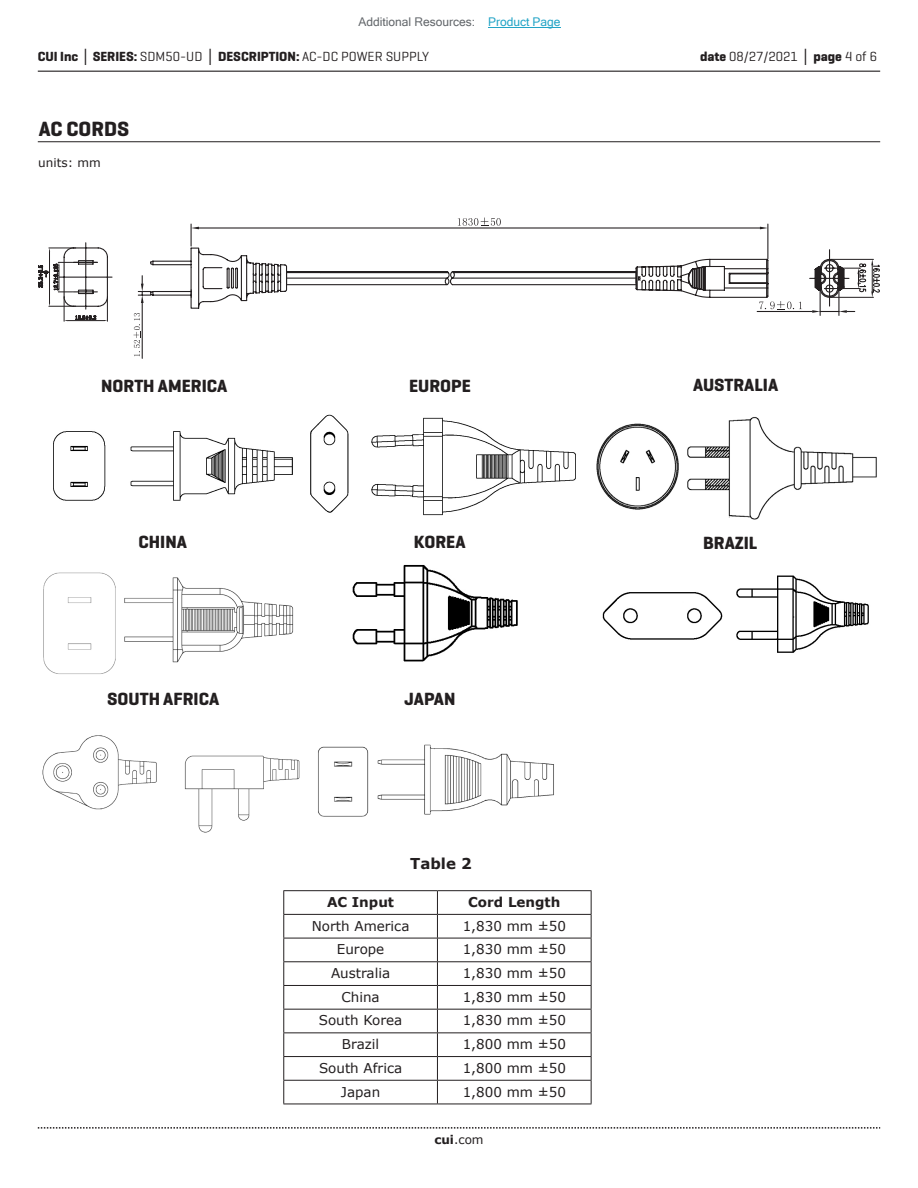
<style>
.page{position:relative;width:918px;height:1188px;background:#fff}
.page>*{position:absolute;margin:0;border:0;box-sizing:border-box;transform-origin:0 0}
.t1{font:700 21px "Geogrotesque";color:#231f20}
.t2{font:700 18px "Geogrotesque";color:#231f20}
.t3{font:700 15px "Verdana";color:#231f20}
.t4{font:13.5px "Verdana";color:#231f20}
.t5{font:700 13.5px "Geogrotesque";color:#231f20}
.t6{font:13.5px "Geogrotesque";color:#231f20}
.t7{font:700 13.5px "Verdana";color:#231f20}
.t8{font:12px "Microsoft Sans Serif";color:#63676b}
.t9{font:12px "Verdana";color:#231f20}
.s1{color:#23a4c6}
.s2{font-family:"Verdana"}
.s3{font-weight:400}
.s4{font-weight:700}
.s5{font-family:"Verdana";font-weight:700}
</style>
<div class="page">
<hr style="left:38px;top:71px;width:842px;height:1px;background:#231f20">
<svg style="left:38px;top:1127px;width:842px;height:2px"></svg>
<hr style="left:38px;top:141px;width:842px;height:1px;background:#231f20">
<svg style="left:38px;top:218px;width:842px;height:138px"></svg>
<img style="left:53px;top:431px;width:240px;height:70px">
<img style="left:310px;top:414px;width:266px;height:102px">
<img style="left:42px;top:735px;width:258px;height:98px">
<img style="left:318px;top:744px;width:236px;height:73px">
<img style="left:596px;top:417px;width:281px;height:103px">
<img style="left:43px;top:572px;width:251px;height:102px">
<img style="left:352px;top:565px;width:166px;height:97px">
<img style="left:602px;top:575px;width:267px;height:78px">
<hr style="left:283px;top:890px;width:154px;height:1px;background:#231f20">
<hr style="left:437px;top:890px;width:155px;height:1px;background:#231f20">
<hr style="left:283px;top:914px;width:154px;height:1px;background:#231f20">
<hr style="left:437px;top:914px;width:155px;height:1px;background:#231f20">
<hr style="left:283px;top:938px;width:154px;height:1px;background:#231f20">
<hr style="left:437px;top:938px;width:155px;height:1px;background:#231f20">
<hr style="left:283px;top:961px;width:154px;height:1px;background:#231f20">
<hr style="left:437px;top:961px;width:155px;height:1px;background:#231f20">
<hr style="left:283px;top:985px;width:154px;height:1px;background:#231f20">
<hr style="left:437px;top:985px;width:155px;height:1px;background:#231f20">
<hr style="left:283px;top:1009px;width:154px;height:1px;background:#231f20">
<hr style="left:437px;top:1009px;width:155px;height:1px;background:#231f20">
<hr style="left:283px;top:1032px;width:154px;height:1px;background:#231f20">
<hr style="left:437px;top:1032px;width:155px;height:1px;background:#231f20">
<hr style="left:283px;top:1056px;width:154px;height:1px;background:#231f20">
<hr style="left:437px;top:1056px;width:155px;height:1px;background:#231f20">
<hr style="left:283px;top:1080px;width:154px;height:1px;background:#231f20">
<svg style="left:283px;top:891px;width:1px;height:213px"></svg>
<hr style="left:437px;top:1080px;width:155px;height:1px;background:#231f20">
<svg style="left:437px;top:891px;width:1px;height:213px"></svg>
<svg style="left:591px;top:891px;width:1px;height:213px"></svg>
<hr style="left:283px;top:1104px;width:154px;height:1px;background:#231f20">
<hr style="left:437px;top:1104px;width:155px;height:1px;background:#231f20">
<hr style="left:488px;top:27px;width:73px;height:1px;background:#23a4c6">
<p class="t8" style="left:358px;top:15px;width:204px">Additional Resources: <span class="s1">Product Page</span></p>
<p class="t5" style="left:38px;top:48px;width:393px">CUI Inc <span class="s2">│</span> SERIES: <span class="s3">SDM50-UD</span> <span class="s2">│</span> DESCRIPTION: <span class="s3">AC-DC POWER SUPPLY</span></p>
<p class="t6" style="left:700px;top:48px;width:179px"><span class="s4">date</span> 08/27/2021 <span class="s5">│</span> <span class="s4">page</span> 4 of 6</p>
<h1 class="t1" style="left:39px;top:116px;width:92px">AC CORDS</h1>
<p class="t9" style="left:38px;top:154px;width:64px">units: mm</p>
<h2 class="t2" style="left:101px;top:374px;width:128px">NORTH AMERICA</h2>
<h2 class="t2" style="left:409px;top:374px;width:63px">EUROPE</h2>
<h2 class="t2" style="left:693px;top:373px;width:87px">AUSTRALIA</h2>
<h2 class="t2" style="left:138px;top:531px;width:50px">CHINA</h2>
<h2 class="t2" style="left:414px;top:531px;width:53px">KOREA</h2>
<h2 class="t2" style="left:703px;top:532px;width:56px">BRAZIL</h2>
<h2 class="t2" style="left:107px;top:687px;width:114px">SOUTH AFRICA</h2>
<h2 class="t2" style="left:405px;top:687px;width:52px">JAPAN</h2>
<p class="t3" style="left:410px;top:853px;width:63px">Table 2</p>
<p class="t7" style="left:327px;top:893px;width:69px">AC Input</p>
<p class="t7" style="left:468px;top:893px;width:94px">Cord Length</p>
<p class="t4" style="left:312px;top:917px;width:99px">North America</p>
<p class="t4" style="left:463px;top:917px;width:105px">1,830 mm ±50</p>
<p class="t4" style="left:337px;top:940px;width:49px">Europe</p>
<p class="t4" style="left:463px;top:940px;width:105px">1,830 mm ±50</p>
<p class="t4" style="left:331px;top:964px;width:61px">Australia</p>
<p class="t4" style="left:463px;top:964px;width:105px">1,830 mm ±50</p>
<p class="t4" style="left:341px;top:988px;width:40px">China</p>
<p class="t4" style="left:463px;top:988px;width:105px">1,830 mm ±50</p>
<p class="t4" style="left:319px;top:1011px;width:85px">South Korea</p>
<p class="t4" style="left:463px;top:1011px;width:105px">1,830 mm ±50</p>
<p class="t4" style="left:342px;top:1035px;width:39px">Brazil</p>
<p class="t4" style="left:463px;top:1035px;width:105px">1,800 mm ±50</p>
<p class="t4" style="left:319px;top:1059px;width:85px">South Africa</p>
<p class="t4" style="left:463px;top:1059px;width:105px">1,800 mm ±50</p>
<p class="t4" style="left:341px;top:1082px;width:41px">Japan</p>
<p class="t4" style="left:463px;top:1082px;width:105px">1,800 mm ±50</p>
<p class="t9" style="left:434px;top:1131px;width:51px"><span class="s4">cui</span>.com</p>
</div>
